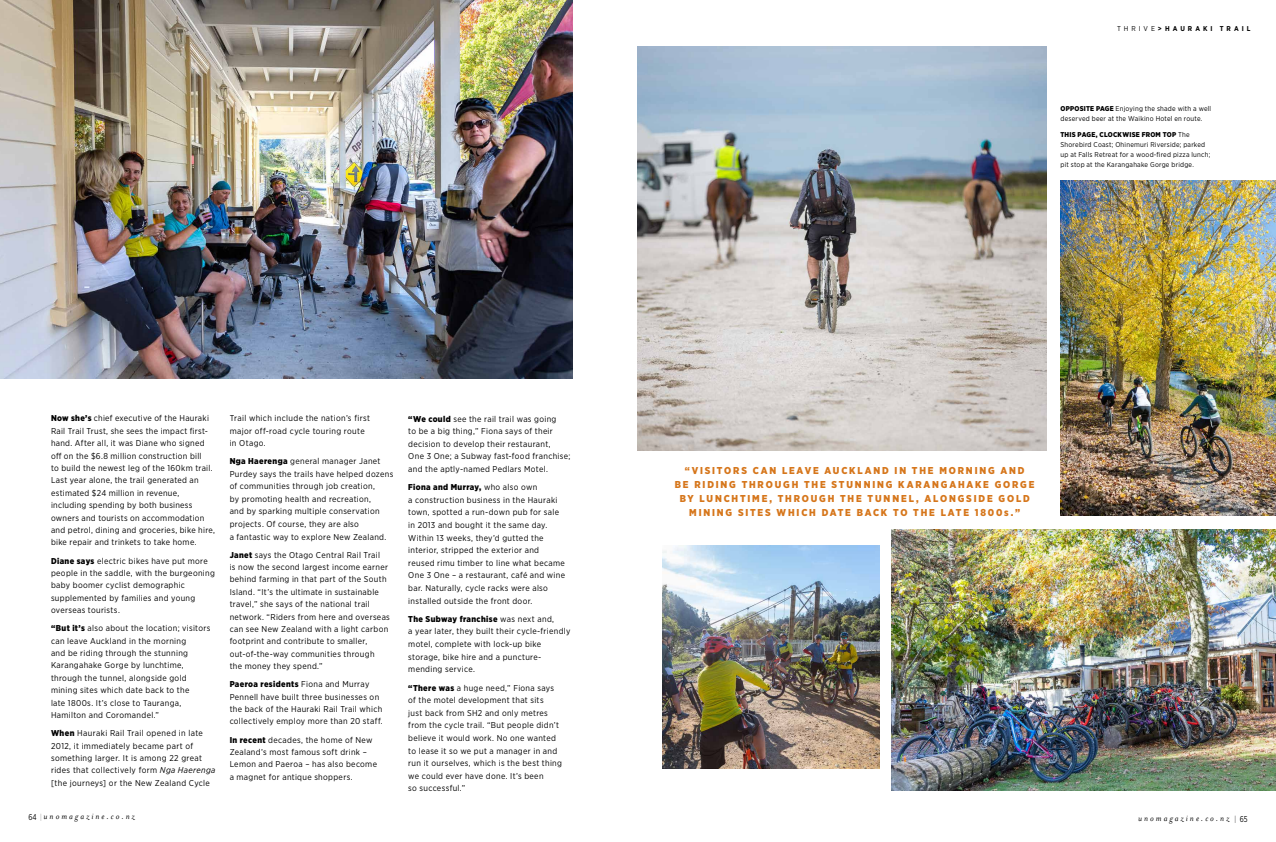
<style>
.page{position:relative;width:1276px;height:842px;background:#fff}
.page>*{position:absolute;margin:0;border:0;box-sizing:border-box;transform-origin:0 0}
.t1{font:900 10px/14px "Gotham Narrow";letter-spacing:.185em;color:#d6761b;text-align:center}
.t2{font:italic 10px "Mrs Eaves OT";letter-spacing:.205em;color:#000}
.t3{font:8.5px/12.4px "Gotham Narrow";letter-spacing:.035em;color:#000}
.t4{font:7px/10px "Gotham Narrow";letter-spacing:.03em;color:#000}
.t5{font:700 7px "Gotham Narrow";letter-spacing:.425em;color:#000}
.s1{font-weight:400}
.s2{font-weight:900}
.s3{font-style:italic}
</style>
<div class="page">
<img style="left:0;top:0;width:572px;height:379px">
<img style="left:638px;top:47px;width:408px;height:404px">
<img style="left:891px;top:529px;width:385px;height:262px">
<img style="left:1060px;top:180px;width:216px;height:336px">
<img style="left:663px;top:546px;width:216px;height:223px">
<p class="t5" style="left:1117px;top:24px;width:135px"><span class="s1">THRIVE</span>&gt;HAURAKI TRAIL</p>
<p class="t3" style="left:51px;top:412px;width:165px"><span class="s2">Now she’s</span> chief executive of the Hauraki Rail Trail Trust, she sees the impact first&shy;hand. After all, it was Diane who signed off on the $6.8 million construction bill<br>to build the newest leg of the 160km trail.<br>Last year alone, the trail generated an estimated $24 million in revenue, including spending by both business owners and tourists on accommodation and petrol, dining and groceries, bike hire, bike repair and trinkets to take home.</p>
<p class="t3" style="left:51px;top:554px;width:165px"><span class="s2">Diane says</span> electric bikes have put more people in the saddle, with the burgeoning baby boomer cyclist demographic supplemented by families and young overseas tourists.</p>
<p class="t3" style="left:51px;top:622px;width:161px"><span class="s2">“But it’s</span> also about the location; visitors can leave Auckland in the morning<br>and be riding through the stunning Karangahake Gorge by lunchtime, through the tunnel, alongside gold mining sites which date back to the<br>late 1800s. It’s close to Tauranga, Hamilton and Coromandel.”</p>
<p class="t3" style="left:51px;top:727px;width:166px"><span class="s2">When</span> Hauraki Rail Trail opened in late 2012, it immediately became part of something larger. It is among 22 great rides that collectively form <span class="s3">Nga Haerenga </span>[the journeys] or the New Zealand Cycle</p>
<p class="t3" style="left:230px;top:412px;width:142px">Trail which include the nation’s first major off-road cycle touring route in Otago.</p>
<p class="t3" style="left:230px;top:455px;width:165px"><span class="s2">Nga Haerenga</span> general manager Janet Purdey says the trails have helped dozens of communities through job creation,<br>by promoting health and recreation,<br>and by sparking multiple conservation projects. Of course, they are also<br>a fantastic way to explore New Zealand.</p>
<p class="t3" style="left:230px;top:548px;width:162px"><span class="s2">Janet</span> says the Otago Central Rail Trail<br>is now the second largest income earner behind farming in that part of the South Island. “It’s the ultimate in sustainable travel,” she says of the national trail network. “Riders from here and overseas can see New Zealand with a light carbon footprint and contribute to smaller, out-of-the-way communities through<br>the money they spend.”</p>
<p class="t3" style="left:230px;top:678px;width:154px"><span class="s2">Paeroa residents</span> Fiona and Murray Pennell have built three businesses on the back of the Hauraki Rail Trail which collectively employ more than 20 staff.</p>
<p class="t3" style="left:230px;top:733px;width:149px"><span class="s2">In recent</span> decades, the home of New<br>Zealand’s most famous soft drink –<br>Lemon and Paeroa – has also become a magnet for antique shoppers.</p>
<p class="t3" style="left:408px;top:412px;width:164px"><span class="s2">“We could</span> see the rail trail was going<br>to be a big thing,” Fiona says of their decision to develop their restaurant,<br>One 3 One; a Subway fast-food franchise; and the aptly-named Pedlars Motel.</p>
<p class="t3" style="left:408px;top:481px;width:158px"><span class="s2">Fiona and Murray,</span> who also own<br>a construction business in the Hauraki town, spotted a run-down pub for sale in 2013 and bought it the same day.<br>Within 13 weeks, they’d gutted the interior, stripped the exterior and reused rimu timber to line what became One 3 One – a restaurant, café and wine bar. Naturally, cycle racks were also installed outside the front door.</p>
<p class="t3" style="left:408px;top:612px;width:164px"><span class="s2">The Subway franchise</span> was next and,<br>a year later, they built their cycle-friendly motel, complete with lock-up bike storage, bike hire and a puncture&shy;mending service.</p>
<p class="t3" style="left:408px;top:681px;width:155px"><span class="s2">“There was</span> a huge need,” Fiona says of the motel development that sits<br>just back from SH2 and only metres from the cycle trail. “But people didn’t believe it would work. No one wanted to lease it so we put a manager in and run it ourselves, which is the best thing we could ever have done. It’s been<br>so successful.”</p>
<p class="t4" style="left:1060px;top:103px;width:152px"><span class="s2">OPPOSITE PAGE</span> Enjoying the shade with a well deserved beer at the Waikino Hotel en route.</p>
<p class="t4" style="left:1060px;top:129px;width:151px"><span class="s2">THIS PAGE, CLOCKWISE FROM TOP</span> The Shorebird Coast; Ohinemuri Riverside; parked up at Falls Retreat for a wood-fired pizza lunch; pit stop at the Karangahake Gorge bridge.</p>
<p class="t1" style="left:675px;top:464px;width:361px">“VISITORS CAN LEAVE AUCKLAND IN THE MORNING AND<br>BE RIDING THROUGH THE STUNNING KARANGAHAKE GORGE BY LUNCHTIME, THROUGH THE TUNNEL, ALONGSIDE GOLD MINING SITES WHICH DATE BACK TO THE LATE 1800s.”</p>
<p class="t2" style="left:28px;top:811px;width:108px"><sub>64</sub> <sub>|</sub>unomagazine.co.nz</p>
<p class="t2" style="left:1138px;top:813px;width:111px">unomagazine.co.nz <sub>|</sub> <sub>65</sub></p>
</div>
